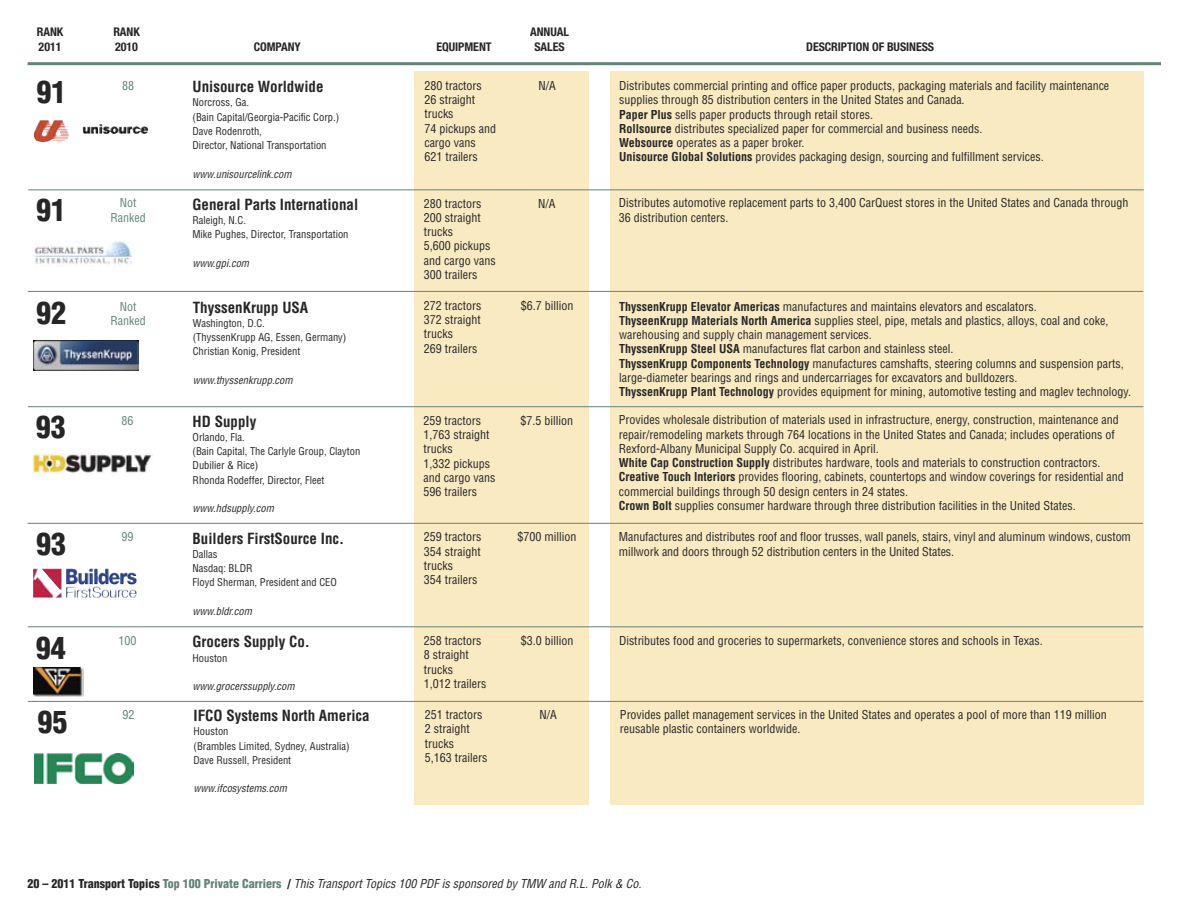
<style>
.page{position:relative;width:1188px;height:918px;background:#fff}
.page>*{position:absolute;margin:0;border:0;box-sizing:border-box;transform-origin:0 0}
.t1{font:900 condensed 30px "Helvetica";color:#272627}
.t2{font:700 condensed 15px "Helvetica";color:#272627}
.t3{font:condensed 12px/14.2px "Helvetica";color:#272627}
.t4{font:italic condensed 12px "Helvetica";color:#272627}
.t5{font:700 condensed 12px "Helvetica Neue";letter-spacing:-.005em;color:#272627}
.t6{font:condensed 12px/14.2px "Helvetica";color:#648377;text-align:center}
.t7{font:condensed 10.5px/14.2px "Helvetica";color:#272627}
.t8{font:italic condensed 10.5px "Helvetica";color:#272627}
.s1{font-weight:700}
.s2{font-weight:900;font-style:normal}
.s3{font-weight:900;font-style:normal;color:#648377}
</style>
<div class="page">
<div style="left:414px;top:71px;width:174px;height:734px;background:#f9eac2"></div>
<div style="left:610px;top:71px;width:534px;height:734px;background:#f9eac2"></div>
<hr style="left:28px;top:62px;width:1133px;height:3px;background:#648377">
<hr style="left:28px;top:189px;width:1116px;height:1px;background:#648377">
<img style="left:34px;top:120px;width:114px;height:23px">
<hr style="left:28px;top:291px;width:1115px;height:1px;background:#648377">
<img style="left:33px;top:240px;width:99px;height:27px">
<hr style="left:28px;top:406px;width:1115px;height:1px;background:#648377">
<img style="left:33px;top:341px;width:106px;height:30px">
<hr style="left:28px;top:523px;width:1115px;height:1px;background:#648377">
<hr style="left:28px;top:626px;width:1115px;height:1px;background:#648377">
<img style="left:33px;top:454px;width:119px;height:19px">
<img style="left:33px;top:569px;width:76px;height:29px">
<hr style="left:28px;top:701px;width:1115px;height:1px;background:#648377">
<img style="left:33px;top:668px;width:51px;height:29px">
<img style="left:34px;top:753px;width:99px;height:31px">
<p class="t5" style="left:37px;top:28px;width:28px">RANK</p>
<p class="t5" style="left:113px;top:28px;width:28px">RANK</p>
<p class="t5" style="left:530px;top:28px;width:40px">ANNUAL</p>
<p class="t5" style="left:39px;top:42px;width:24px">2011</p>
<p class="t5" style="left:115px;top:42px;width:24px">2010</p>
<p class="t5" style="left:254px;top:42px;width:49px">COMPANY</p>
<p class="t5" style="left:437px;top:42px;width:57px">EQUIPMENT</p>
<p class="t5" style="left:534px;top:42px;width:32px">SALES</p>
<p class="t5" style="left:806px;top:42px;width:129px">DESCRIPTION OF BUSINESS</p>
<h1 class="t1" style="left:36px;top:81px;width:31px">91</h1>
<p class="t2" style="left:193px;top:81px;width:132px">Unisource Worldwide</p>
<p class="t3" style="left:424px;top:79px;width:73px">280 tractors<br>26 straight trucks<br>74 pickups and cargo vans<br>621 trailers</p>
<p class="t3" style="left:538px;top:79px;width:19px">N/A</p>
<p class="t3" style="left:619px;top:80px;width:492px">Distributes commercial printing and office paper products, packaging materials and facility maintenance supplies through 85 distribution centers in the United States and Canada.<br><span class="s1">Paper Plus</span> sells paper products through retail stores.<br><span class="s1">Rollsource</span> distributes specialized paper for commercial and business needs.<br><span class="s1">Websource</span> operates as a paper broker.<br><span class="s1">Unisource Global Solutions</span> provides packaging design, sourcing and fulfillment services.</p>
<p class="t6" style="left:122px;top:79px;width:13px">88</p>
<p class="t7" style="left:193px;top:96px;width:148px">Norcross, Ga.<br>(Bain Capital/Georgia-Pacific Corp.)<br>Dave Rodenroth,<br>Director, National Transportation</p>
<p class="t8" style="left:193px;top:170px;width:101px">www.unisourcelink.com</p>
<h1 class="t1" style="left:36px;top:198px;width:31px">91</h1>
<p class="t2" style="left:192px;top:198px;width:167px">General Parts International</p>
<p class="t6" style="left:111px;top:197px;width:37px">Not<br>Ranked</p>
<p class="t7" style="left:192px;top:214px;width:158px">Raleigh, N.C.<br>Mike Pughes, Director, Transportation</p>
<p class="t8" style="left:192px;top:259px;width:58px">www.gpi.com</p>
<h1 class="t1" style="left:36px;top:301px;width:31px">92</h1>
<p class="t2" style="left:193px;top:301px;width:117px">ThyssenKrupp USA</p>
<p class="t6" style="left:110px;top:300px;width:37px">Not<br>Ranked</p>
<p class="t7" style="left:193px;top:317px;width:155px">Washington, D.C.<br>(ThyssenKrupp AG, Essen, Germany)<br>Christian Konig, President</p>
<p class="t8" style="left:193px;top:376px;width:101px">www.thyssenkrupp.com</p>
<h1 class="t1" style="left:36px;top:416px;width:31px">93</h1>
<p class="t2" style="left:193px;top:415px;width:65px">HD Supply</p>
<p class="t6" style="left:121px;top:414px;width:13px">86</p>
<p class="t7" style="left:193px;top:431px;width:169px">Orlando, Fla.<br>(Bain Capital, The Carlyle Group, Clayton<br>Dubilier &amp; Rice)<br>Rhonda Rodeffer, Director, Fleet</p>
<p class="t8" style="left:193px;top:504px;width:83px">www.hdsupply.com</p>
<h1 class="t1" style="left:36px;top:533px;width:31px">93</h1>
<p class="t2" style="left:193px;top:532px;width:153px">Builders FirstSource Inc.</p>
<p class="t6" style="left:122px;top:531px;width:13px">99</p>
<p class="t7" style="left:193px;top:548px;width:146px">Dallas<br>Nasdaq: BLDR<br>Floyd Sherman, President and CEO</p>
<p class="t8" style="left:193px;top:607px;width:61px">www.bldr.com</p>
<p class="t3" style="left:424px;top:197px;width:73px">280 tractors<br>200 straight trucks<br>5,600 pickups and cargo vans<br>300 trailers</p>
<p class="t3" style="left:538px;top:197px;width:19px">N/A</p>
<p class="t3" style="left:619px;top:197px;width:511px">Distributes automotive replacement parts to 3,400 CarQuest stores in the United States and Canada through<br>36 distribution centers.</p>
<p class="t3" style="left:424px;top:299px;width:59px">272 tractors<br>372 straight trucks<br>269 trailers</p>
<p class="t3" style="left:521px;top:299px;width:54px">$6.7 billion</p>
<p class="t3" style="left:619px;top:300px;width:514px"><span class="s1">ThyssenKrupp Elevator Americas</span> manufactures and maintains elevators and escalators.<br><span class="s1">ThyseenKrupp Materials North America</span> supplies steel, pipe, metals and plastics, alloys, coal and coke, warehousing and supply chain management services.<br><span class="s1">ThyssenKrupp Steel USA</span> manufactures flat carbon and stainless steel.<br><span class="s1">ThyssenKrupp Components Technology</span> manufactures camshafts, steering columns and suspension parts, large-diameter bearings and rings and undercarriages for excavators and bulldozers.<br><span class="s1">ThyssenKrupp Plant Technology</span> provides equipment for mining, automotive testing and maglev technology.</p>
<p class="t3" style="left:424px;top:414px;width:73px">259 tractors<br>1,763 straight trucks<br>1,332 pickups and cargo vans<br>596 trailers</p>
<p class="t3" style="left:521px;top:414px;width:54px">$7.5 billion</p>
<p class="t3" style="left:619px;top:414px;width:506px">Provides wholesale distribution of materials used in infrastructure, energy, construction, maintenance and repair/remodeling markets through 764 locations in the United States and Canada; includes operations of Rexford-Albany Municipal Supply Co. acquired in April.<br><span class="s1">White Cap Construction Supply</span> distributes hardware, tools and materials to construction contractors.<br><span class="s1">Creative Touch Interiors</span> provides flooring, cabinets, countertops and window coverings for residential and commercial buildings through 50 design centers in 24 states.<br><span class="s1">Crown Bolt</span> supplies consumer hardware through three distribution facilities in the United States.</p>
<p class="t3" style="left:424px;top:531px;width:59px">259 tractors<br>354 straight trucks<br>354 trailers</p>
<p class="t3" style="left:517px;top:531px;width:60px">$700 million</p>
<p class="t3" style="left:619px;top:531px;width:514px">Manufactures and distributes roof and floor trusses, wall panels, stairs, vinyl and aluminum windows, custom millwork and doors through 52 distribution centers in the United States.</p>
<p class="t6" style="left:119px;top:635px;width:19px">100</p>
<p class="t3" style="left:521px;top:634px;width:54px">$3.0 billion</p>
<p class="t3" style="left:619px;top:634px;width:425px">Distributes food and groceries to supermarkets, convenience stores and schools in Texas.</p>
<h1 class="t1" style="left:36px;top:636px;width:32px">94</h1>
<p class="t2" style="left:192px;top:636px;width:119px">Grocers Supply Co.</p>
<p class="t3" style="left:424px;top:635px;width:64px">258 tractors<br>8 straight trucks<br>1,012 trailers</p>
<p class="t7" style="left:192px;top:652px;width:36px">Houston</p>
<p class="t8" style="left:192px;top:682px;width:104px">www.grocerssupply.com</p>
<h1 class="t1" style="left:37px;top:710px;width:31px">95</h1>
<p class="t2" style="left:194px;top:710px;width:178px">IFCO Systems North America</p>
<p class="t6" style="left:123px;top:709px;width:13px">92</p>
<p class="t7" style="left:194px;top:725px;width:157px">Houston<br>(Brambles Limited, Sydney, Australia)<br>Dave Russell, President</p>
<p class="t8" style="left:194px;top:784px;width:95px">www.ifcosystems.com</p>
<p class="t3" style="left:425px;top:709px;width:64px">251 tractors<br>2 straight trucks<br>5,163 trailers</p>
<p class="t3" style="left:539px;top:709px;width:19px">N/A</p>
<p class="t3" style="left:620px;top:709px;width:488px">Provides pallet management services in the United States and operates a pool of more than 119 million reusable plastic containers worldwide.</p>
<p class="t4" style="left:28px;top:879px;width:615px"><span class="s2">20 – 2011 Transport Topics</span> <span class="s3">Top 100 Private Carriers</span> <span class="s2">/</span> This Transport Topics 100 PDF is sponsored by TMW and R.L. Polk &amp; Co.</p>
</div>
